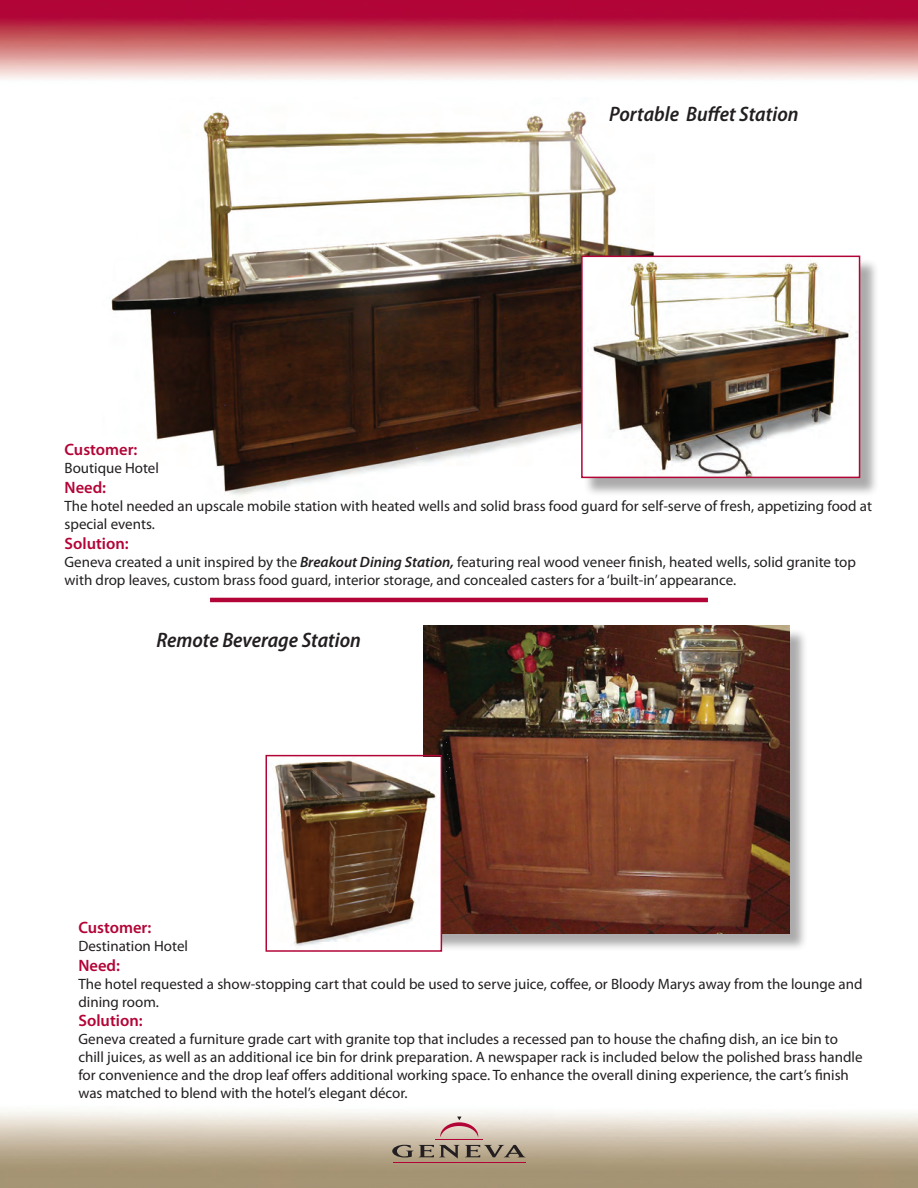
<style>
.page{position:relative;width:918px;height:1188px;background:#fff}
.page>*{position:absolute;margin:0;border:0;box-sizing:border-box;transform-origin:0 0}
.t1{font:italic 600 semi-condensed 21px "Myriad Pro";color:#231f20}
.t2{font:600 16.5px "Myriad Pro";color:#b30437}
.t3{font:15px/18px "Myriad Pro";color:#231f20}
.s1{font-weight:600;font-style:italic}
</style>
<div class="page">
<img style="left:0;top:0;width:918px;height:80px">
<img style="left:0;top:1109px;width:918px;height:79px">
<img style="left:111px;top:111px;width:553px;height:384px">
<div style="left:583px;top:258px;width:296px;height:239px;background:#231f20;opacity:.38"></div>
<img style="left:584px;top:259px;width:273px;height:216px">
<div style="left:581px;top:256px;width:279px;height:222px;border:2px solid #b30437"></div>
<hr style="left:210px;top:598px;width:498px;height:4px;background:#b30437">
<div style="left:425px;top:628px;width:383px;height:324px;background:#231f20;opacity:.38"></div>
<img style="left:423px;top:626px;width:366px;height:307px">
<img style="left:275px;top:758px;width:164px;height:191px">
<div style="left:266px;top:755px;width:176px;height:197px;border:2px solid #b30437"></div>
<svg style="left:440px;top:1117px;width:38px;height:20px"></svg>
<svg style="left:392px;top:1145px;width:134px;height:14px;background:#8f8270"></svg>
<hr style="left:435px;top:1139px;width:48px;height:1px;background:#b30437">
<hr style="left:393px;top:1162px;width:132px;height:1px;background:#b30437">
<p class="t1" style="left:609px;top:103px;width:191px">Portable Buffet Station</p>
<p class="t2" style="left:65px;top:439px;width:74px">Customer:</p>
<p class="t3" style="left:65px;top:459px;width:96px">Boutique Hotel</p>
<p class="t2" style="left:65px;top:477px;width:43px">Need:</p>
<p class="t3" style="left:65px;top:497px;width:809px">The hotel needed an upscale mobile station with heated wells and solid brass food guard for self-serve of fresh, appetizing food at special events.</p>
<p class="t2" style="left:65px;top:533px;width:66px">Solution:</p>
<p class="t3" style="left:65px;top:553px;width:793px">Geneva created a unit inspired by the <span class="s1">Breakout Dining Station,</span> featuring real wood veneer finish, heated wells, solid granite top with drop leaves, custom brass food guard, interior storage, and concealed casters for a ‘built-in’ appearance.</p>
<p class="t1" style="left:156px;top:629px;width:206px">Remote Beverage Station</p>
<p class="t2" style="left:78px;top:917px;width:74px">Customer:</p>
<p class="t3" style="left:78px;top:937px;width:111px">Destination Hotel</p>
<p class="t2" style="left:78px;top:955px;width:43px">Need:</p>
<p class="t3" style="left:78px;top:974px;width:786px">The hotel requested a show-stopping cart that could be used to serve juice, coffee, or Bloody Marys away from the lounge and dining room.</p>
<p class="t2" style="left:78px;top:1010px;width:66px">Solution:</p>
<p class="t3" style="left:78px;top:1030px;width:786px">Geneva created a furniture grade cart with granite top that includes a recessed pan to house the chafing dish, an ice bin to chill juices, as well as an additional ice bin for drink preparation. A newspaper rack is included below the polished brass handle for convenience and the drop leaf offers additional working space. To enhance the overall dining experience, the cart’s finish was matched to blend with the hotel’s elegant décor.</p>
</div>
